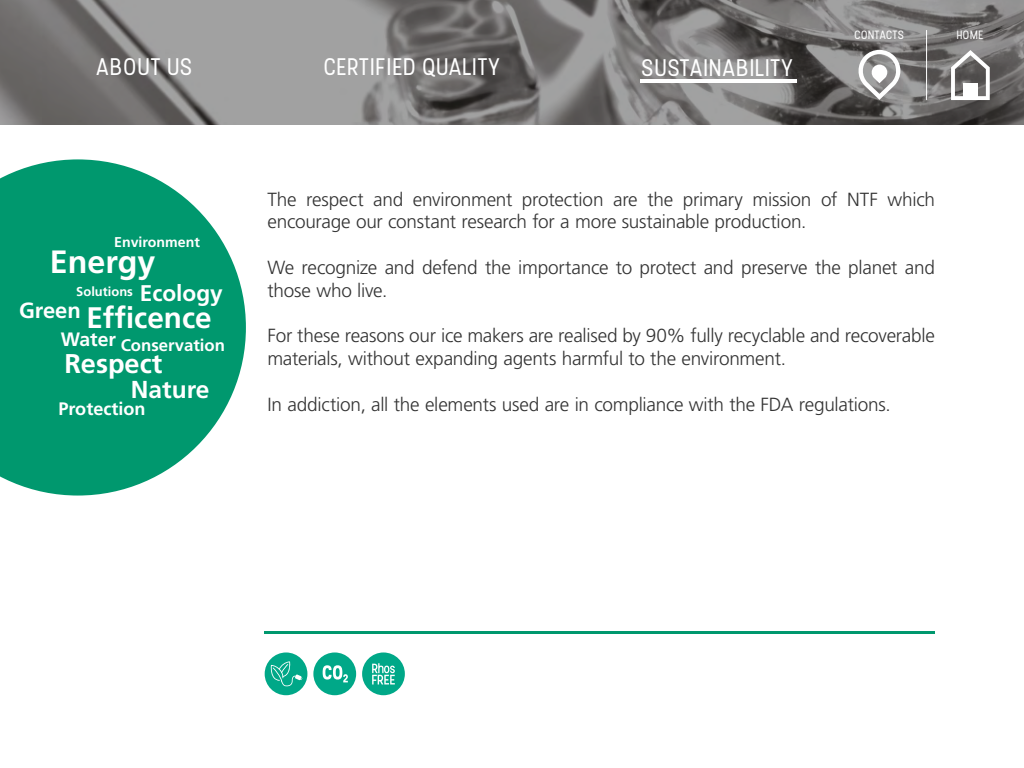
<style>
.page{position:relative;width:1024px;height:768px;background:#fff}
.page>*{position:absolute;margin:0;border:0;box-sizing:border-box;transform-origin:0 0}
.t1{font:700 32.3px "Frutiger";color:#fff}
.t2{font:700 29.7px "Frutiger";color:#fff}
.t3{font:700 27.1px "Frutiger";color:#fff}
.t4{font:700 24.5px "Frutiger";color:#fff}
.t5{font:24px "Stellar";color:#fff}
.t6{font:700 22.7px "Frutiger";color:#fff}
.t7{font:700 21.9px "Frutiger";color:#fff}
.t8{font:700 19.4px "Frutiger";color:#fff}
.t9{font:300 19px/22.8px "Frutiger";letter-spacing:-.015em;color:#333}
.t10{font:700 18.1px "Frutiger";color:#fff}
.t11{font:700 16.8px "Frutiger";color:#fff}
.t12{font:700 14.2px "Frutiger";color:#fff}
.t13{font:700 12.9px "Frutiger";color:#fff}
.t14{font:12px "Stellar";letter-spacing:-.005em;color:#fff}
</style>
<div class="page">
<svg style="left:0;top:0;width:1024px;height:125px;background:#7e7c7c"></svg>
<svg style="left:0;top:159px;width:246px;height:337px;fill:#00986e"></svg>
<svg style="left:856px;top:50px;width:46px;height:50px"></svg>
<svg style="left:951px;top:50px;width:39px;height:50px"></svg>
<div style="left:963px;top:84px;width:14px;height:16px;background:#fff"></div>
<hr style="left:926px;top:30px;width:1px;height:70px;background:#fff">
<hr style="left:265px;top:631px;width:670px;height:3px;background:#00986e">
<div style="left:313px;top:652px;width:43px;height:43px;background:#00a888;border-radius:50%"></div>
<svg style="left:323px;top:665px;width:25px;height:17px"></svg>
<div style="left:265px;top:652px;width:42px;height:43px;background:#00a888;border-radius:50%"></div>
<svg style="left:269px;top:655px;width:35px;height:31px"></svg>
<div style="left:362px;top:652px;width:43px;height:43px;background:#00a888;border-radius:50%"></div>
<svg style="left:372px;top:663px;width:23px;height:21px"></svg>
<hr style="left:640px;top:79px;width:157px;height:4px;background:#fff">
<p class="t5" style="left:96px;top:52px;width:98px">ABOUT US</p>
<p class="t5" style="left:324px;top:52px;width:179px">CERTIFIED QUALITY</p>
<p class="t5" style="left:642px;top:54px;width:154px">SUSTAINABILITY</p>
<p class="t14" style="left:855px;top:28px;width:51px">CONTACTS</p>
<p class="t14" style="left:957px;top:28px;width:29px">HOME</p>
<p class="t12" style="left:114px;top:234px;width:87px">Environment</p>
<h1 class="t1" style="left:50px;top:242px;width:107px">Energy</h1>
<p class="t6" style="left:140px;top:279px;width:85px">Ecology</p>
<p class="t13" style="left:76px;top:284px;width:58px">Solutions</p>
<h2 class="t2" style="left:86px;top:300px;width:127px">Efficence</h2>
<p class="t7" style="left:19px;top:298px;width:63px">Green</p>
<p class="t8" style="left:61px;top:328px;width:57px">Water</p>
<p class="t11" style="left:121px;top:335px;width:106px">Conservation</p>
<h3 class="t3" style="left:64px;top:348px;width:99px">Respect</h3>
<p class="t4" style="left:131px;top:375px;width:80px">Nature</p>
<p class="t10" style="left:59px;top:398px;width:89px">Protection</p>
<p class="t9" style="left:267px;top:188px;width:669px">The respect and environment protection are the primary mission of NTF which encourage our constant research for a more sustainable production.</p>
<p class="t9" style="left:267px;top:256px;width:669px">We recognize and defend the importance to protect and preserve the planet and those who live.</p>
<p class="t9" style="left:267px;top:324px;width:669px">For these reasons our ice makers are realised by 90% fully recyclable and recoverable materials, without expanding agents harmful to the environment.</p>
<p class="t9" style="left:267px;top:393px;width:625px">In addiction, all the elements used are in compliance with the FDA regulations.</p>
</div>
